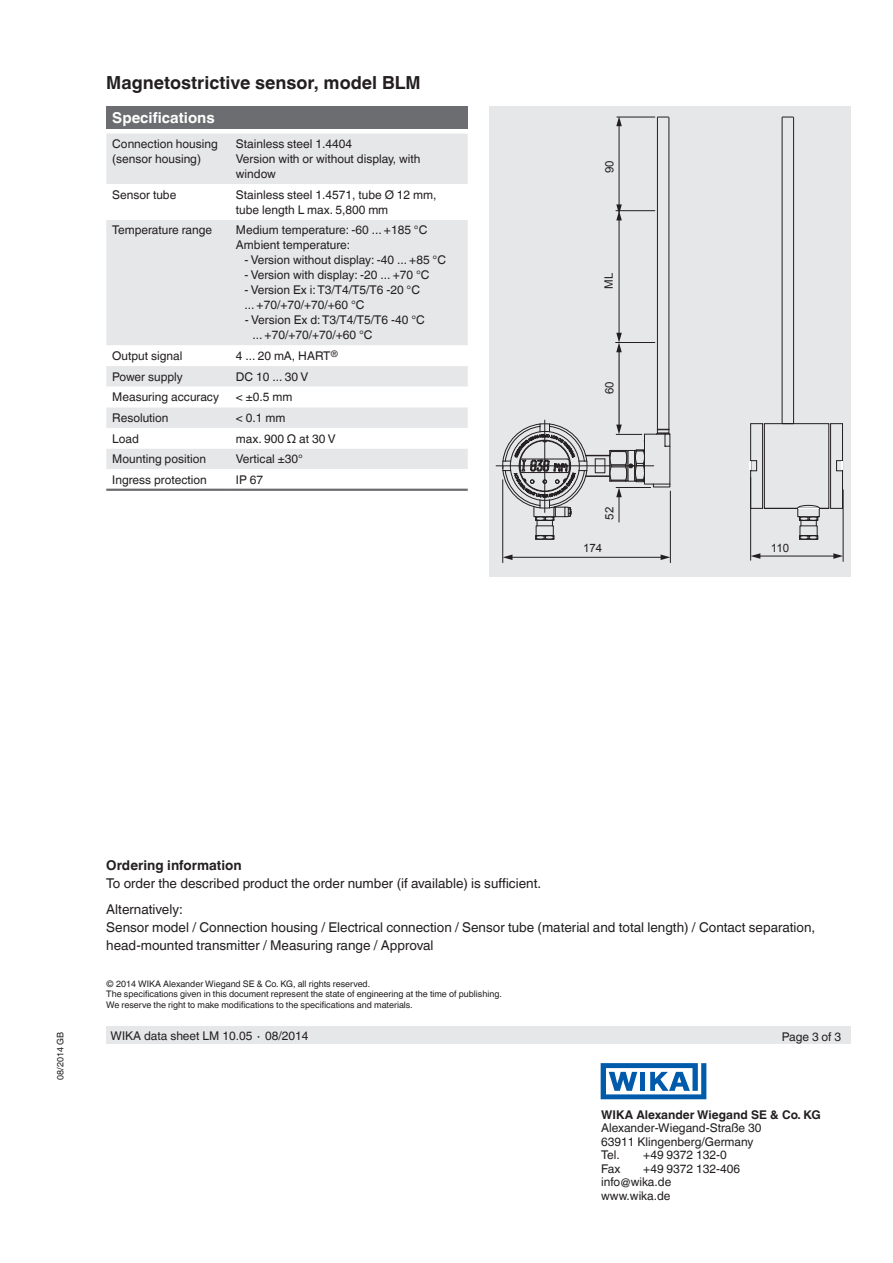
<style>
.page{position:relative;width:893px;height:1263px;background:#fff}
.page>*{position:absolute;margin:0;border:0;box-sizing:border-box;transform-origin:0 0}
.t1{font:700 18px "Helvetica World";color:#231f20}
.t2{font:700 15px "Helvetica World";color:#fff}
.t3{font:13.5px/25.5px "Helvetica World";color:#231f20}
.t4{font:700 13.5px "Helvetica World";color:#231f20}
.t5{font:12px/15px "Helvetica World";color:#231f20}
.t6{font:700 12px "Helvetica World";color:#231f20}
.t7{font:11.55px "Arial";color:#231f20}
.t8{font:9px/10.5px "Helvetica World";color:#231f20}
</style>
<div class="page">
<svg style="left:601px;top:1063px;width:105px;height:36px"></svg>
<div style="left:106px;top:1027px;width:744px;height:17px;background:#e6e7e9"></div>
<div style="left:489px;top:106px;width:361px;height:471px;background:#e6e7e9"></div>
<div style="left:657px;top:117px;width:12px;height:313px;border:1px solid #231f20"></div>
<div style="left:536px;top:525px;width:18px;height:11px;border:1px solid #231f20"></div>
<svg style="left:535px;top:535px;width:20px;height:5px"></svg>
<hr style="left:496px;top:465px;width:158px;height:1px;background:#231f20">
<hr style="left:544px;top:420px;width:1px;height:92px;background:#231f20">
<hr style="left:616px;top:342px;width:39px;height:1px;background:#231f20">
<hr style="left:670px;top:491px;width:1px;height:72px;background:#231f20">
<hr style="left:502px;top:480px;width:1px;height:83px;background:#231f20">
<hr style="left:619px;top:348px;width:1px;height:81px;background:#231f20">
<hr style="left:508px;top:557px;width:157px;height:1px;background:#231f20">
<svg style="left:661px;top:554px;width:9px;height:6px"></svg>
<svg style="left:503px;top:554px;width:9px;height:6px"></svg>
<svg style="left:657px;top:117px;width:12px;height:1px"></svg>
<hr style="left:616px;top:210px;width:39px;height:1px;background:#231f20">
<hr style="left:619px;top:216px;width:1px;height:121px;background:#231f20">
<svg style="left:616px;top:333px;width:6px;height:19px"></svg>
<hr style="left:619px;top:122px;width:1px;height:87px;background:#231f20">
<svg style="left:616px;top:116px;width:6px;height:10px"></svg>
<svg style="left:616px;top:204px;width:6px;height:16px"></svg>
<hr style="left:617px;top:117px;width:38px;height:1px;background:#231f20">
<svg style="left:502px;top:423px;width:169px;height:103px"></svg>
<div style="left:782px;top:117px;width:12px;height:307px;border:1px solid #231f20"></div>
<div style="left:797px;top:508px;width:23px;height:9px;border:1px solid #231f20"></div>
<svg style="left:799px;top:535px;width:19px;height:5px"></svg>
<svg style="left:799px;top:516px;width:20px;height:10px"></svg>
<div style="left:764px;top:423px;width:65px;height:86px;border:1px solid #231f20"></div>
<div style="left:750px;top:423px;width:13px;height:86px;border:1px solid #231f20"></div>
<div style="left:830px;top:423px;width:13px;height:86px;border:1px solid #231f20"></div>
<div style="left:750px;top:460px;width:7px;height:11px;border:1px solid #231f20"></div>
<div style="left:836px;top:460px;width:7px;height:11px;border:1px solid #231f20"></div>
<svg style="left:797px;top:505px;width:23px;height:5px"></svg>
<svg style="left:841px;top:461px;width:2px;height:9px"></svg>
<svg style="left:749px;top:461px;width:2px;height:9px"></svg>
<hr style="left:843px;top:490px;width:1px;height:71px;background:#231f20">
<hr style="left:750px;top:477px;width:1px;height:83px;background:#231f20">
<hr style="left:756px;top:556px;width:81px;height:1px;background:#231f20">
<svg style="left:833px;top:553px;width:10px;height:6px"></svg>
<svg style="left:751px;top:553px;width:9px;height:6px"></svg>
<div style="left:106px;top:106px;width:362px;height:23px;background:#6c6d70"></div>
<div style="left:106px;top:134px;width:362px;height:253px;background:#e6e7e9"></div>
<svg style="left:106px;top:184px;width:362px;height:182px;fill:#e6e7e9"></svg>
<svg style="left:106px;top:407px;width:362px;height:82px"></svg>
<hr style="left:106px;top:489px;width:124px;height:2px;background:#6c6d70">
<hr style="left:230px;top:489px;width:238px;height:2px;background:#6c6d70">
<h1 class="t1" style="left:106px;top:73px;width:316px">Magnetostrictive sensor, model BLM</h1>
<p class="t2" style="left:112px;top:109px;width:104px">Specifications</p>
<p class="t5" style="left:112px;top:137px;width:107px">Connection housing (sensor housing)</p>
<p class="t5" style="left:236px;top:137px;width:186px">Stainless steel 1.4404<br>Version with or without display, with window</p>
<p class="t5" style="left:112px;top:187px;width:66px">Sensor tube</p>
<p class="t5" style="left:236px;top:187px;width:202px">Stainless steel 1.4571, tube Ø 12 mm, tube length L max. 5,800 mm</p>
<p class="t5" style="left:112px;top:223px;width:101px">Temperature range</p>
<p class="t5" style="left:236px;top:223px;width:193px">Medium temperature: -60 ... +185 °C<br>Ambient temperature:</p>
<p class="t5" style="left:244px;top:253px;width:203px">- Version without display: -40 ... +85 °C</p>
<p class="t5" style="left:244px;top:268px;width:187px">- Version with display: -20 ... +70 °C</p>
<p class="t5" style="left:244px;top:283px;width:177px">- Version Ex i: T3/T4/T5/T6 -20 °C ... +70/+70/+70/+60 °C</p>
<p class="t5" style="left:252px;top:313px;width:174px;text-indent:-8px">- Version Ex d: T3/T4/T5/T6 -40 °C ... +70/+70/+70/+60 °C</p>
<p class="t5" style="left:112px;top:348px;width:72px">Output signal</p>
<p class="t5" style="left:236px;top:348px;width:104px">4 ... 20 mA, HART<sup>®</sup></p>
<p class="t5" style="left:112px;top:369px;width:72px">Power supply</p>
<p class="t5" style="left:236px;top:369px;width:74px">DC 10 ... 30 V</p>
<p class="t5" style="left:112px;top:390px;width:108px">Measuring accuracy</p>
<p class="t5" style="left:236px;top:390px;width:58px">&lt; ±0.5 mm</p>
<p class="t5" style="left:112px;top:410px;width:58px">Resolution</p>
<p class="t5" style="left:236px;top:410px;width:51px">&lt; 0.1 mm</p>
<p class="t5" style="left:112px;top:431px;width:28px">Load</p>
<p class="t5" style="left:236px;top:431px;width:101px">max. 900 Ω at 30 V</p>
<p class="t5" style="left:112px;top:451px;width:95px">Mounting position</p>
<p class="t5" style="left:236px;top:451px;width:69px">Vertical ±30°</p>
<p class="t5" style="left:112px;top:472px;width:96px">Ingress protection</p>
<p class="t5" style="left:236px;top:472px;width:29px">IP 67</p>
<p class="t7" style="left:602px;top:173px;width:14px;rotate:-90deg">90</p>
<p class="t7" style="left:601px;top:289px;width:17px;rotate:-90deg">ML</p>
<p class="t7" style="left:602px;top:394px;width:14px;rotate:-90deg">60</p>
<p class="t7" style="left:602px;top:520px;width:14px;rotate:-90deg">52</p>
<p class="t7" style="left:583px;top:540px;width:21px">174</p>
<p class="t7" style="left:771px;top:540px;width:20px">110</p>
<p class="t8" style="left:55px;top:1080px;width:49px;rotate:-90deg">08/2014 GB</p>
<p class="t4" style="left:106px;top:858px;width:137px">Ordering information</p>
<p class="t3" style="left:106px;top:871px;width:436px">To order the described product the order number (if available) is sufficient.<br>Alternatively:</p>
<p class="t3" style="left:106px;top:918px;width:710px;line-height:18px">Sensor model / Connection housing / Electrical connection / Sensor tube (material and total length) / Contact separation, head-mounted transmitter / Measuring range / Approval</p>
<p class="t8" style="left:106px;top:978px;width:397px">© 2014 WIKA Alexander Wiegand SE &amp; Co. KG, all rights reserved.<br>The specifications given in this document represent the state of engineering at the time of publishing.<br>We reserve the right to make modifications to the specifications and materials.</p>
<p class="t5" style="left:111px;top:1028px;width:200px">WIKA data sheet LM 10.05 ∙ 08/2014</p>
<p class="t5" style="left:782px;top:1029px;width:61px">Page 3 of 3</p>
<p class="t6" style="left:601px;top:1107px;width:221px">WIKA Alexander Wiegand SE &amp; Co. KG</p>
<p class="t5" style="left:601px;top:1121px;width:162px;line-height:13.5px">Alexander-Wiegand-Straße 30<br>63911 Klingenberg/Germany<br>Tel.</p>
<p class="t5" style="left:643px;top:1147px;width:85px">+49 9372 132-0</p>
<p class="t5" style="left:601px;top:1161px;width:21px">Fax</p>
<p class="t5" style="left:601px;top:1161px;width:140px;line-height:13.5px;text-indent:42px">+49 9372 132-406 info@wika.de www.wika.de</p>
</div>
